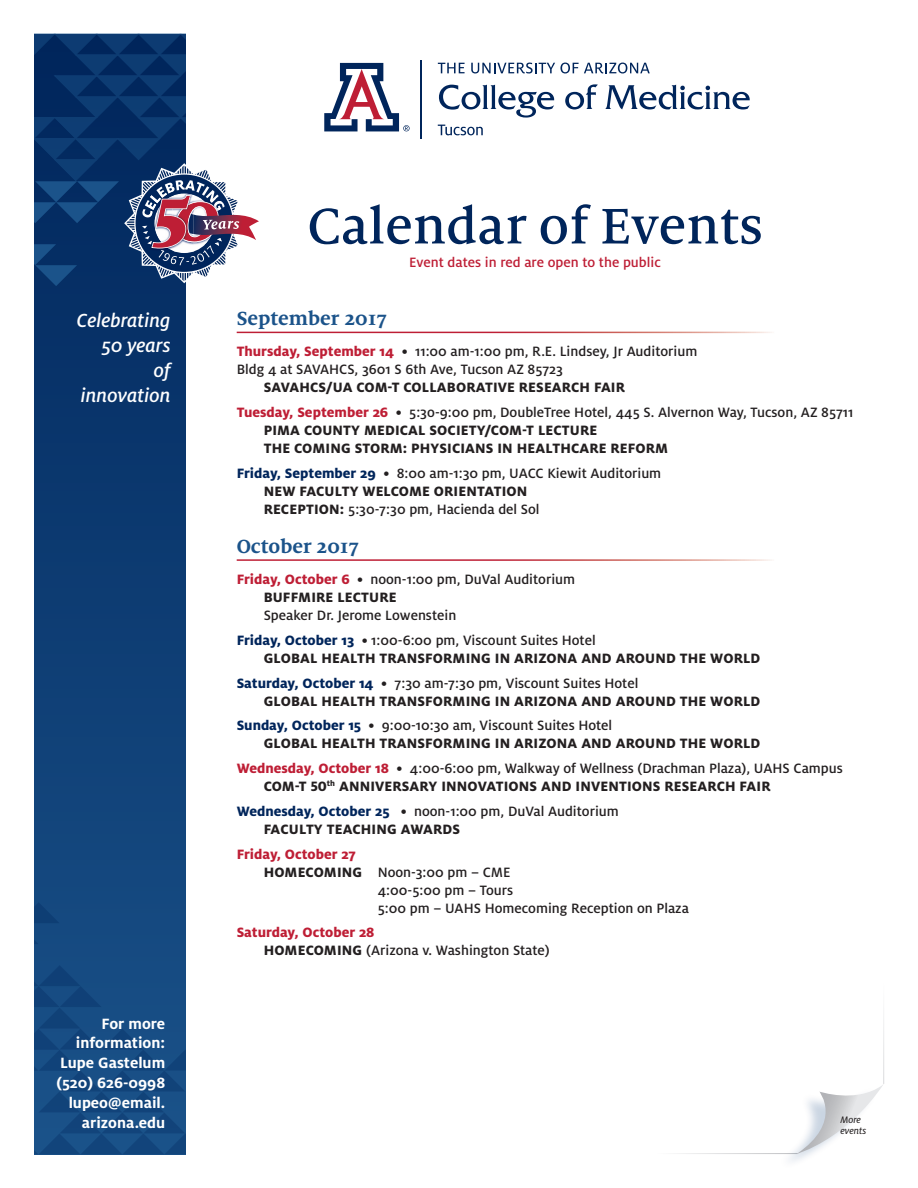
<style>
.page{position:relative;width:918px;height:1188px;background:#fff}
.page>*{position:absolute;margin:0;border:0;box-sizing:border-box;transform-origin:0 0}
.t1{font:500 55.5px "Milo Serif OT";color:#00255b}
.t2{font:italic 500 21px/25.2px "Milo OT";color:#fff;text-align:right}
.t3{font:700 21px "Milo Serif OT";color:#1b538a}
.t4{font:700 16.5px/19.8px "Milo OT";color:#fff;text-align:right}
.t5{font:500 15px/18px "Milo OT";color:#231f20}
.t6{font:800 15px "Milo OT";letter-spacing:.01em;color:#231f20}
.t7{font:500 15px "Milo OT";color:#be1e35}
.t8{font:800 15px "Milo OT";color:#be1e35}
.t9{font:10.5px/10.5px "Milo OT Text Ita";color:#231f20}
.s1{font-weight:800;color:#be1e35}
.s2{font-weight:800;color:#00255b}
.s3{font-weight:800}
</style>
<div class="page">
<div style="left:34px;top:34px;width:152px;height:1120px;background:linear-gradient(to right,#0e3c73,#0e3d74)"></div>
<svg style="left:324px;top:62px;width:86px;height:70px"></svg>
<hr style="left:420px;top:60px;width:1px;height:78px;background:#00255b">
<svg style="left:438px;top:63px;width:27px;height:10px"></svg>
<svg style="left:471px;top:63px;width:179px;height:10px"></svg>
<svg style="left:439px;top:85px;width:115px;height:33px"></svg>
<svg style="left:565px;top:84px;width:33px;height:25px"></svg>
<svg style="left:605px;top:85px;width:145px;height:24px"></svg>
<svg style="left:438px;top:125px;width:45px;height:10px"></svg>
<svg style="left:34px;top:902px;width:26px;height:42px"></svg>
<svg style="left:34px;top:965px;width:152px;height:189px;background:#154a81"></svg>
<svg style="left:34px;top:34px;width:225px;height:252px"></svg>
<hr style="left:656px;top:1153px;width:142px;height:1px;background:#bcbdc0">
<hr style="left:883px;top:983px;width:1px;height:101px;background:#d8d9db">
<div style="left:779px;top:1086px;width:99px;height:84px;background:#fff"></div>
<svg style="left:797px;top:1085px;width:86px;height:69px"></svg>
<p class="t2" style="left:77px;top:308px;width:95px">Celebrating<br>50 years<br>of innovation</p>
<p class="t4" style="left:60px;top:1014px;width:107px">For more information:<br>Lupe Gastelum</p>
<p class="t4" style="left:56px;top:1073px;width:110px">(520) 626-0998</p>
<p class="t4" style="left:69px;top:1093px;width:98px">lupeo@email. arizona.edu</p>
<p class="t1" style="left:308px;top:197px;width:457px">Calendar of Events</p>
<p class="t7" style="left:409px;top:254px;width:253px">Event dates in red are open to the public</p>
<p class="t3" style="left:237px;top:307px;width:152px">September 2017</p>
<p class="t5" style="left:237px;top:343px;width:462px"><span class="s1">Thursday, September 14</span> • 11:00 am-1:00 pm, R.E. Lindsey, Jr Auditorium</p>
<p class="t5" style="left:237px;top:361px;width:328px">Bldg 4 at SAVAHCS, 3601 S 6th Ave, Tucson AZ 85723</p>
<p class="t6" style="left:264px;top:379px;width:363px">SAVAHCS/UA COM-T COLLABORATIVE RESEARCH FAIR</p>
<p class="t5" style="left:237px;top:404px;width:618px"><span class="s1">Tuesday, September 26</span> • 5:3o-9:00 pm, DoubleTree Hotel, 445 S. Alvernon Way, Tucson, AZ 85711</p>
<p class="t6" style="left:264px;top:422px;width:335px">PIMA COUNTY MEDICAL SOCIETY/COM-T LECTURE</p>
<p class="t6" style="left:264px;top:440px;width:406px">THE COMING STORM: PHYSICIANS IN HEALTHCARE REFORM</p>
<p class="t5" style="left:237px;top:464px;width:426px"><span class="s2">Friday, September 29</span> • 8:00 am-1:30 pm, UACC Kiewit Auditorium</p>
<p class="t6" style="left:264px;top:483px;width:265px">NEW FACULTY WELCOME ORIENTATION</p>
<p class="t5" style="left:264px;top:500px;width:277px"><span class="s3">RECEPTION:</span> 5:30-7:30 pm, Hacienda del Sol</p>
<p class="t3" style="left:237px;top:535px;width:124px">October 2017</p>
<p class="t5" style="left:237px;top:570px;width:340px"><span class="s1">Friday, October 6</span> • noon-1:00 pm, DuVal Auditorium</p>
<p class="t5" style="left:264px;top:588px;width:194px"><span class="s3">BUFFMIRE LECTURE<br></span>Speaker Dr. Jerome Lowenstein</p>
<p class="t5" style="left:237px;top:631px;width:360px"><span class="s2">Friday, October 13</span> • 1:00-6:00 pm, Viscount Suites Hotel</p>
<p class="t6" style="left:264px;top:650px;width:498px">GLOBAL HEALTH TRANSFORMING IN ARIZONA AND AROUND THE WORLD</p>
<p class="t5" style="left:237px;top:674px;width:403px"><span class="s2">Saturday, October 14</span> • 7:30 am-7:30 pm, Viscount Suites Hotel</p>
<p class="t6" style="left:264px;top:692px;width:498px">GLOBAL HEALTH TRANSFORMING IN ARIZONA AND AROUND THE WORLD</p>
<p class="t5" style="left:237px;top:717px;width:377px"><span class="s2">Sunday, October 15</span> • 9:00-10:30 am, Viscount Suites Hotel</p>
<p class="t6" style="left:264px;top:735px;width:498px">GLOBAL HEALTH TRANSFORMING IN ARIZONA AND AROUND THE WORLD</p>
<p class="t5" style="left:237px;top:759px;width:608px"><span class="s1">Wednesday, October 18</span> • 4:00-6:00 pm, Walkway of Wellness (Drachman Plaza), UAHS Campus</p>
<p class="t6" style="left:264px;top:778px;width:508px">COM-T 50<sup>th</sup> ANNIVERSARY INNOVATIONS AND INVENTIONS RESEARCH FAIR</p>
<p class="t5" style="left:237px;top:802px;width:384px"><span class="s2">Wednesday, October 25</span> • noon-1:00 pm, DuVal Auditorium</p>
<p class="t6" style="left:264px;top:821px;width:198px">FACULTY TEACHING AWARDS</p>
<p class="t8" style="left:237px;top:845px;width:121px">Friday, October 27</p>
<p class="t5" style="left:378px;top:863px;width:313px;text-indent:-114px"><span class="s3">HOMECOMING</span> Noon-3:00 pm – CME<br>4:00-5:00 pm – Tours<br>5:00 pm – UAHS Homecoming Reception on Plaza</p>
<p class="t5" style="left:264px;top:924px;width:287px;text-indent:-27px"><span class="s1">Saturday, October 28<br></span><span class="s3">HOMECOMING</span> (Arizona v. Washington State)</p>
<p class="t9" style="left:840px;top:1115px;width:27px">More events</p>
</div>
